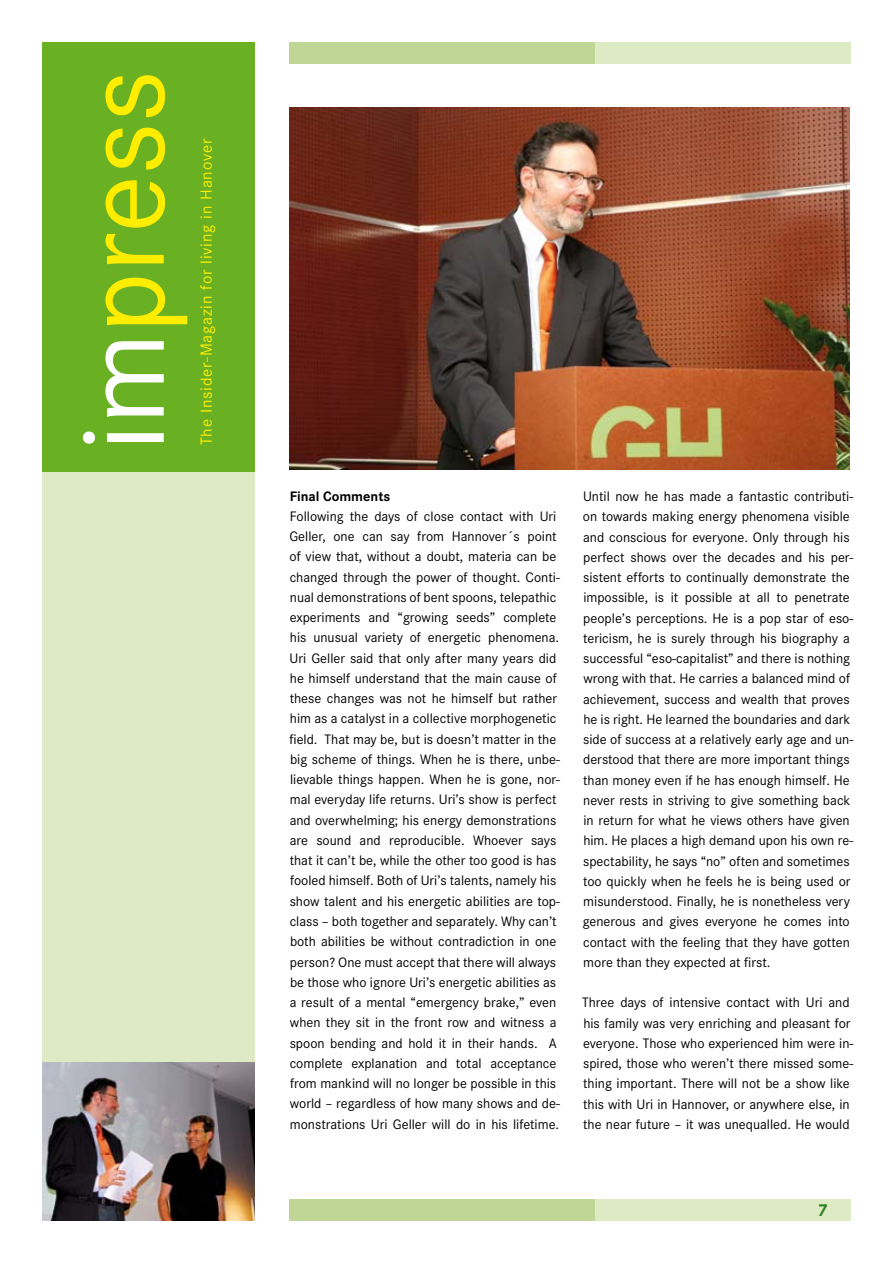
<style>
.page{position:relative;width:893px;height:1263px;background:#fff}
.page>*{position:absolute;margin:0;border:0;box-sizing:border-box;transform-origin:0 0}
.t1{font:119.55px "Corporate S";color:#ffed00}
.t2{font:700 18px "Corporate S";color:#2e8324}
.t3{font:16.8px "Corporate S";letter-spacing:.05em;color:#ffed00}
.t4{font:14.25px/20.2px "Corporate S";color:#000}
.t5{font:700 14.25px "Corporate S";color:#000}
.s1{color:#fff}
</style>
<div class="page">
<div style="left:42px;top:43px;width:213px;height:430px;background:#6ab023"></div>
<div style="left:43px;top:472px;width:212px;height:748px;background:#ddeac4"></div>
<div style="left:289px;top:43px;width:561px;height:21px;background:#ddeac4"></div>
<div style="left:289px;top:43px;width:306px;height:21px;background:#bfd696"></div>
<div style="left:289px;top:1199px;width:561px;height:21px;background:#ddeac4"></div>
<div style="left:289px;top:1199px;width:306px;height:21px;background:#bfd696"></div>
<img style="left:290px;top:108px;width:560px;height:361px">
<img style="left:43px;top:1062px;width:212px;height:158px">
<h1 class="t1" style="left:56px;top:451px;width:382px;rotate:-90deg"><span class="s1">im</span>press</h1>
<p class="t3" style="left:197px;top:445px;width:308px;rotate:-90deg">The Insider-Magazin for living in Hanover</p>
<p class="t5" style="left:290px;top:488px;width:102px">Final Comments</p>
<p class="t4" style="left:289px;top:506px;width:272px">Following the days of close contact with Uri Geller, one can say from Hannover´s point of view that, without a doubt, materia can be changed through the power of thought. Conti&shy;nual demonstrations of bent spoons, telepathic experiments and “growing seeds” complete his unusual variety of energetic phenomena.<br>Uri Geller said that only after many years did he himself understand that the main cause of these changes was not he himself but rather him as a catalyst in a collective morphogenetic field. That may be, but is doesn’t matter in the big scheme of things. When he is there, unbe&shy;lievable things happen. When he is gone, nor&shy;mal everyday life returns. Uri’s show is perfect and overwhelming; his energy demonstrations are sound and reproducible. Whoever says that it can’t be, while the other too good is has fooled himself. Both of Uri’s talents, namely his show talent and his energetic abilities are top&shy;class – both together and separately. Why can’t both abilities be without contradiction in one person? One must accept that there will always be those who ignore Uri’s energetic abilities as a result of a mental “emergency brake,” even when they sit in the front row and witness a spoon bending and hold it in their hands. A complete explanation and total acceptance from mankind will no longer be possible in this world – regardless of how many shows and de&shy;monstrations Uri Geller will do in his lifetime.</p>
<p class="t4" style="left:583px;top:486px;width:272px">Until now he has made a fantastic contributi&shy;on towards making energy phenomena visible and conscious for everyone. Only through his perfect shows over the decades and his per&shy;sistent efforts to continually demonstrate the impossible, is it possible at all to penetrate people’s perceptions. He is a pop star of eso&shy;tericism, he is surely through his biography a successful “eso-capitalist” and there is nothing wrong with that. He carries a balanced mind of achievement, success and wealth that proves he is right. He learned the boundaries and dark side of success at a relatively early age and un&shy;derstood that there are more important things than money even if he has enough himself. He never rests in striving to give something back in return for what he views others have given him. He places a high demand upon his own re&shy;spectability, he says “no” often and sometimes too quickly when he feels he is being used or misunderstood. Finally, he is nonetheless very generous and gives everyone he comes into contact with the feeling that they have gotten more than they expected at first.</p>
<p class="t4" style="left:582px;top:992px;width:273px">Three days of intensive contact with Uri and his family was very enriching and pleasant for everyone. Those who experienced him were in&shy;spired, those who weren’t there missed some&shy;thing important. There will not be a show like this with Uri in Hannover, or anywhere else, in the near future – it was unequalled. He would</p>
<p class="t2" style="left:817px;top:1200px;width:12px">7</p>
</div>
